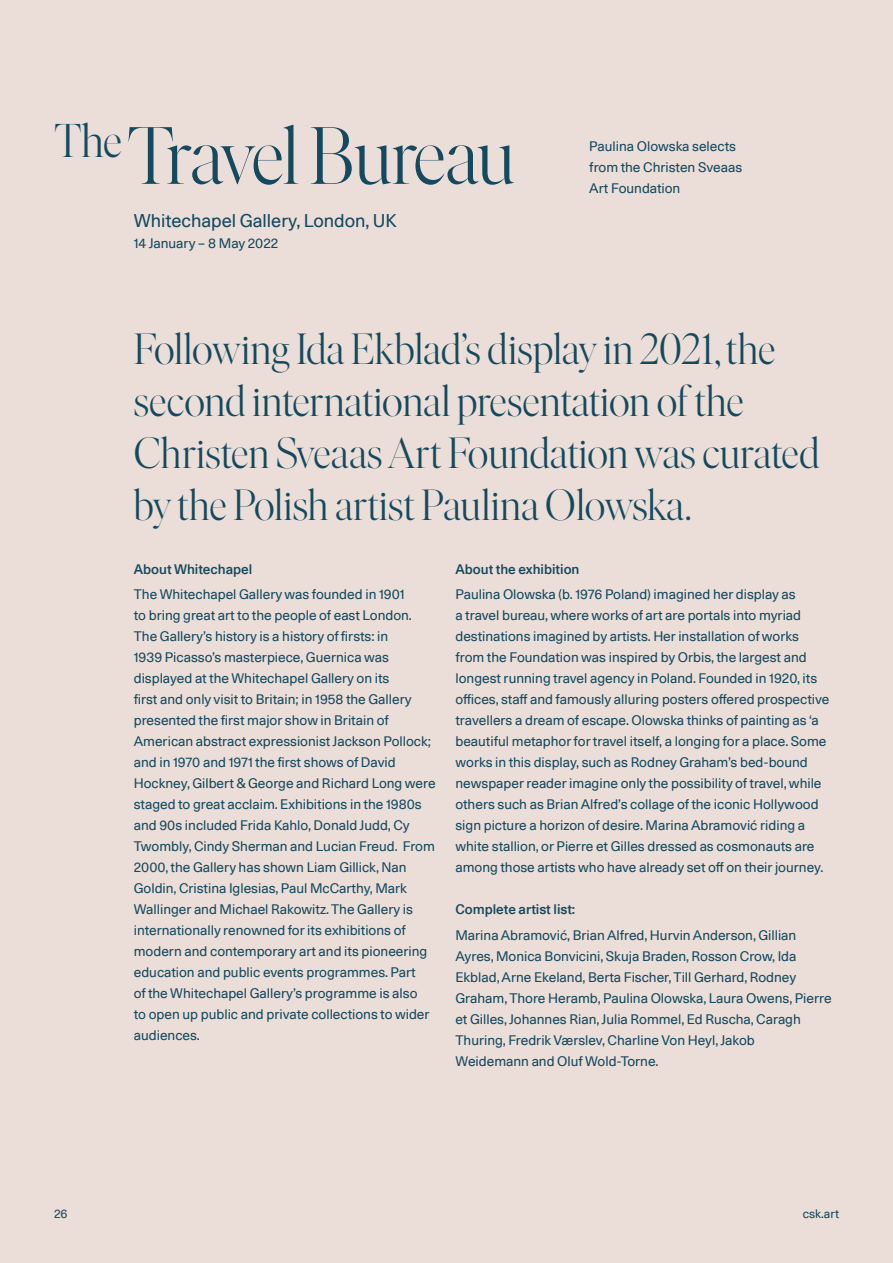
<style>
.page{position:relative;width:893px;height:1263px;background:#ebded8}
.page>*{position:absolute;margin:0;border:0;box-sizing:border-box;transform-origin:0 0}
.Big_Header_Blue_New{font:300 81px "Ivar Fine";letter-spacing:-.015em;color:#15495e}
.Ingress{font:300 43.5px/52.2px "Ivar Fine";color:#15495e}
.Small_Header{font:18px "Unica 77 LLTT";color:#15495e}
.Body_Text{font:13.5px/21px "Unica 77 LLTT";color:#15495e}
.Body_Text-2{font:500 13.5px "Unica 77 LLTT";color:#15495e}
.t1{font:12px "Unica 77 LLTT";color:#15495e}
</style>
<div class="page">
<p class="Big_Header_Blue_New" style="left:54px;top:114px;width:462px"><sup>The</sup> Travel Bureau</p>
<p class="Small_Header" style="left:134px;top:209px;width:264px">Whitechapel Gallery, London, UK</p>
<p class="Body_Text" style="left:134px;top:232px;width:146px">14 January – 8 May 2022</p>
<p class="Body_Text" style="left:589px;top:135px;width:154px">Paulina Olowska selects from the Christen Sveaas<br>Art Foundation</p>
<p class="Ingress" style="left:134px;top:324px;width:687px">Following Ida Ekblad’s display in 2021, the second international presentation of the Christen Sveaas Art Foundation was curated by the Polish artist Paulina Olowska.</p>
<p class="Body_Text-2" style="left:134px;top:560px;width:120px">About Whitechapel</p>
<p class="Body_Text" style="left:134px;top:583px;width:303px">The Whitechapel Gallery was founded in 1901<br>to bring great art to the people of east London.<br>The Gallery’s history is a history of firsts: in<br>1939 Picasso’s masterpiece, Guernica was displayed at the Whitechapel Gallery on its<br>first and only visit to Britain; in 1958 the Gallery presented the first major show in Britain of American abstract expressionist Jackson Pollock; and in 1970 and 1971 the first shows of David Hockney, Gilbert &amp; George and Richard Long were staged to great acclaim. Exhibitions in the 1980s and 90s included Frida Kahlo, Donald Judd, Cy Twombly, Cindy Sherman and Lucian Freud. From 2000, the Gallery has shown Liam Gillick, Nan Goldin, Cristina Iglesias, Paul McCarthy, Mark Wallinger and Michael Rakowitz. The Gallery is internationally renowned for its exhibitions of modern and contemporary art and its pioneering education and public events programmes. Part<br>of the Whitechapel Gallery’s programme is also<br>to open up public and private collections to wider audiences.</p>
<p class="Body_Text-2" style="left:455px;top:560px;width:125px">About the exhibition</p>
<p class="Body_Text" style="left:455px;top:583px;width:375px">Paulina Olowska (b. 1976 Poland) imagined her display as<br>a travel bureau, where works of art are portals into myriad destinations imagined by artists. Her installation of works from the Foundation was inspired by Orbis, the largest and longest running travel agency in Poland. Founded in 1920, its offices, staff and famously alluring posters offered prospective travellers a dream of escape. Olowska thinks of painting as ‘a beautiful metaphor for travel itself, a longing for a place. Some works in this display, such as Rodney Graham’s bed-bound newspaper reader imagine only the possibility of travel, while others such as Brian Alfred’s collage of the iconic Hollywood sign picture a horizon of desire. Marina Abramović riding a white stallion, or Pierre et Gilles dressed as cosmonauts are among those artists who have already set off on their journey.</p>
<p class="Body_Text-2" style="left:455px;top:900px;width:121px">Complete artist list:</p>
<p class="Body_Text" style="left:455px;top:924px;width:378px">Marina Abramović, Brian Alfred, Hurvin Anderson, Gillian Ayres, Monica Bonvicini, Skuja Braden, Rosson Crow, Ida Ekblad, Arne Ekeland, Berta Fischer, Till Gerhard, Rodney Graham, Thore Heramb, Paulina Olowska, Laura Owens, Pierre et Gilles, Johannes Rian, Julia Rommel, Ed Ruscha, Caragh Thuring, Fredrik Værslev, Charline Von Heyl, Jakob<br>Weidemann and Oluf Wold-Torne.</p>
<p class="t1" style="left:54px;top:1206px;width:15px">26</p>
<p class="t1" style="left:803px;top:1206px;width:38px">csk.art</p>
</div>
